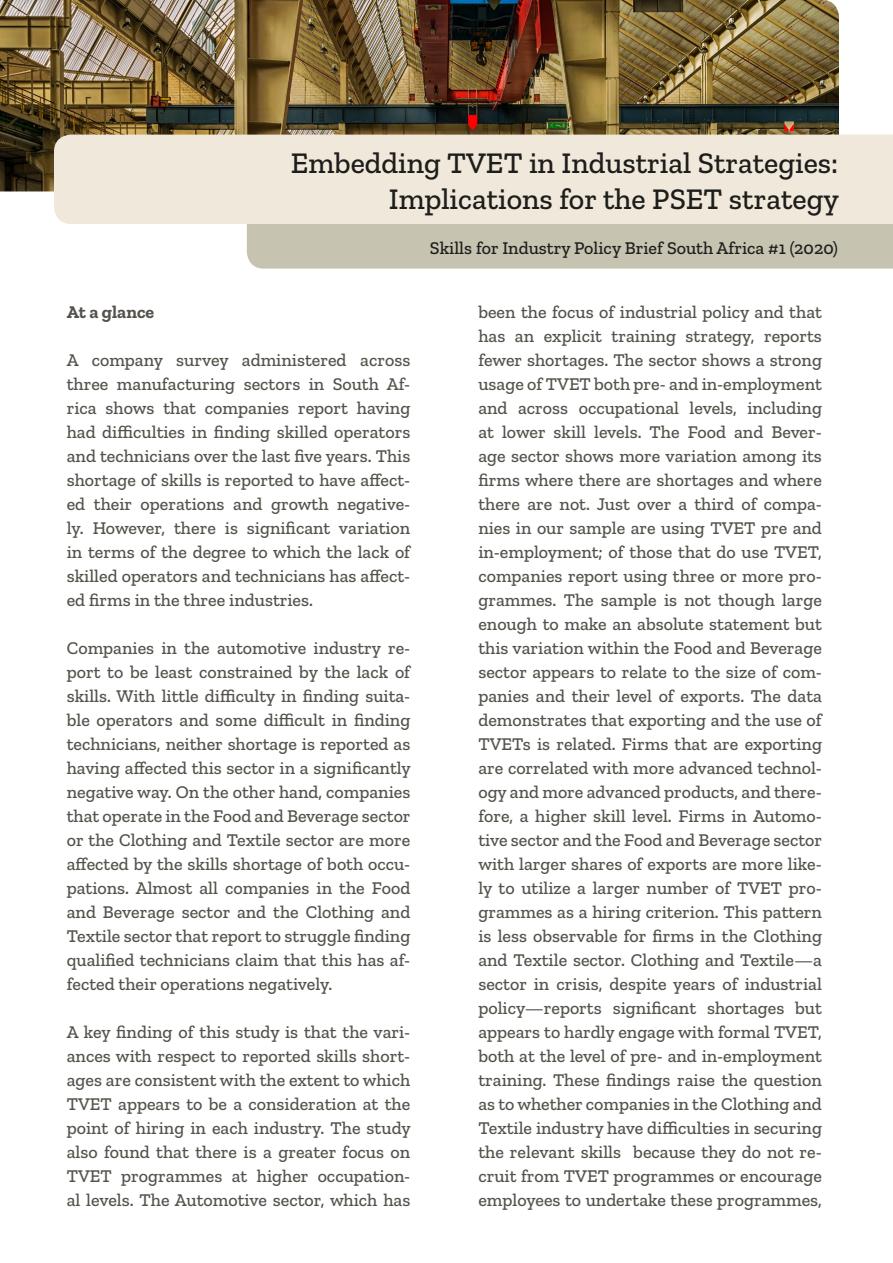
<style>
.page{position:relative;width:893px;height:1263px;background:#fff}
.page>*{position:absolute;margin:0;border:0;box-sizing:border-box;transform-origin:0 0}
.t1{font:500 30px/36px "Zilla Slab";color:#1d1d1b;text-align:right}
.t2{font:500 18px/24px "Zilla Slab";color:#54524a;text-align:justify}
.t3{font:500 18px "Zilla Slab";color:#1d1d1b}
.t4{font:700 18px "Zilla Slab";color:#54524a}
</style>
<div class="page">
<img style="left:0;top:0;width:839px;height:191px">
<div style="left:247px;top:224px;width:646px;height:45px;background:#c6c3b0"></div>
<div style="left:54px;top:135px;width:839px;height:89px;background:#f0e8db"></div>
<h1 class="t1" style="left:291px;top:145px;width:549px">Embedding TVET in Industrial Strategies:<br>Implications for the PSET strategy</h1>
<p class="t4" style="left:67px;top:302px;width:89px">At a glance</p>
<p class="t2" style="left:67px;top:348px;width:345px">A company survey administered across three manufacturing sectors in South Af&shy;rica shows that companies report having had difficulties in finding skilled operators and technicians over the last five years. This shortage of skills is reported to have affect&shy;ed their operations and growth negative&shy;ly. However, there is significant variation in terms of the degree to which the lack of skilled operators and technicians has affect&shy;ed firms in the three industries.</p>
<p class="t2" style="left:67px;top:636px;width:345px">Companies in the automotive industry re&shy;port to be least constrained by the lack of skills. With little difficulty in finding suita&shy;ble operators and some difficult in finding technicians, neither shortage is reported as having affected this sector in a significantly negative way. On the other hand, companies that operate in the Food and Beverage sector or the Clothing and Textile sector are more affected by the skills shortage of both occu&shy;pations. Almost all companies in the Food and Beverage sector and the Clothing and Textile sector that report to struggle finding qualified technicians claim that this has af&shy;fected their operations negatively.</p>
<p class="t2" style="left:67px;top:1020px;width:345px">A key finding of this study is that the vari&shy;ances with respect to reported skills short&shy;ages are consistent with the extent to which TVET appears to be a consideration at the point of hiring in each industry. The study also found that there is a greater focus on TVET programmes at higher occupation&shy;al levels. The Automotive sector, which has</p>
<p class="t3" style="left:430px;top:238px;width:409px">Skills for Industry Policy Brief South Africa #1 (2020)</p>
<p class="t2" style="left:478px;top:300px;width:345px">been the focus of industrial policy and that has an explicit training strategy, reports fewer shortages. The sector shows a strong usage of TVET both pre- and in-employment and across occupational levels, including at lower skill levels. The Food and Bever&shy;age sector shows more variation among its firms where there are shortages and where there are not. Just over a third of compa&shy;nies in our sample are using TVET pre and in-employment; of those that do use TVET, companies report using three or more pro&shy;grammes. The sample is not though large enough to make an absolute statement but this variation within the Food and Beverage sector appears to relate to the size of com&shy;panies and their level of exports. The data demonstrates that exporting and the use of TVETs is related. Firms that are exporting are correlated with more advanced technol&shy;ogy and more advanced products, and there&shy;fore, a higher skill level. Firms in Automo&shy;tive sector and the Food and Beverage sector with larger shares of exports are more like&shy;ly to utilize a larger number of TVET pro&shy;grammes as a hiring criterion. This pattern is less observable for firms in the Clothing and Textile sector. Clothing and Textile—a sector in crisis, despite years of industrial policy—reports significant shortages but appears to hardly engage with formal TVET, both at the level of pre- and in-employment training. These findings raise the question as to whether companies in the Clothing and Textile industry have difficulties in securing the relevant skills because they do not re&shy;cruit from TVET programmes or encourage employees to undertake these programmes,</p>
</div>
